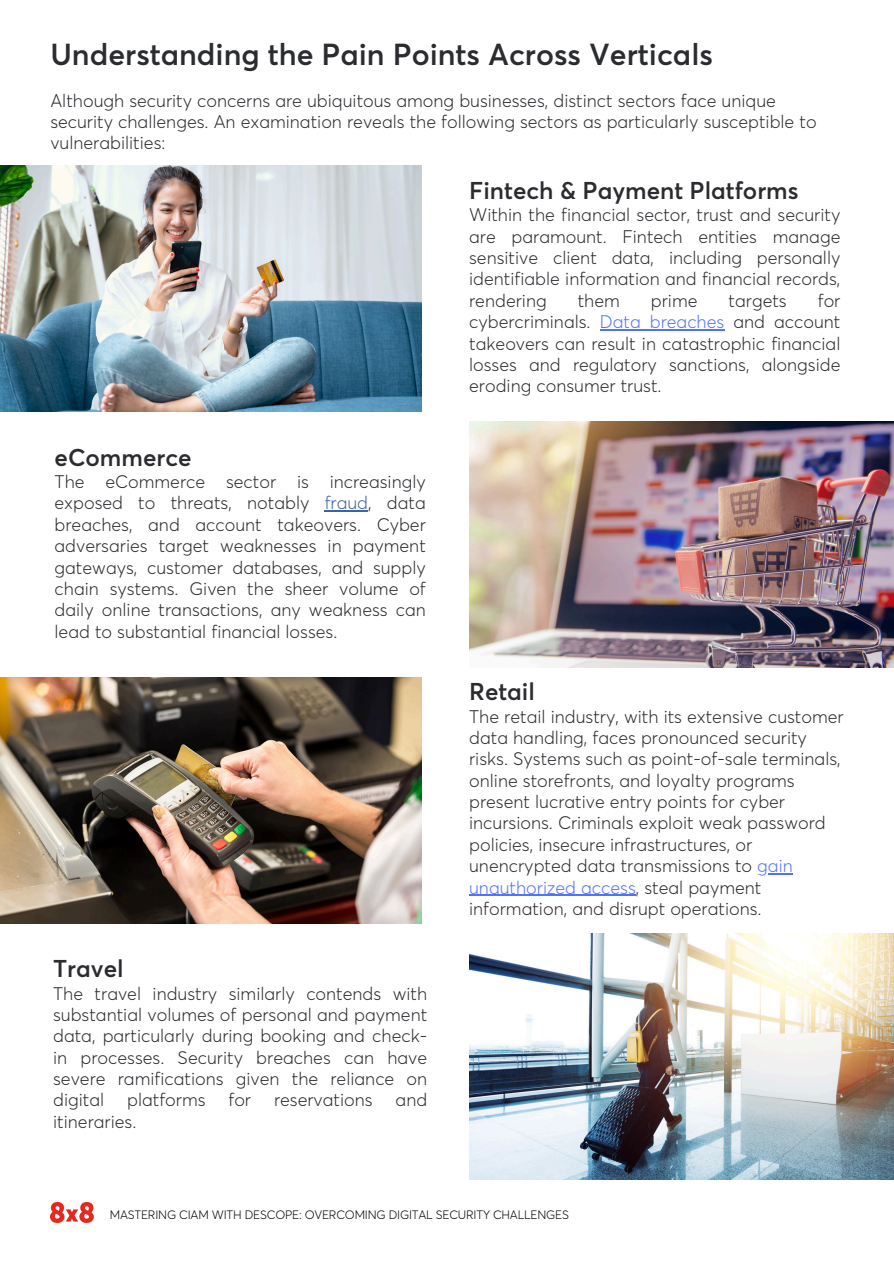
<style>
.page{position:relative;width:894px;height:1264px;background:#fff}
.page>*{position:absolute;margin:0;border:0;box-sizing:border-box;transform-origin:0 0}
.t1{font:600 30px "Averta";color:#2b2c30}
.t2{font:600 24px "Averta";color:#2b2c30}
.t3{font:300 18px/21.3px "Averta";color:#2b2c30;text-align:justify}
.t4{font:300 12px "Averta";letter-spacing:-.015em;color:#000}
.s1{color:#3c63a3}
.s2{color:#5271ff}
</style>
<div class="page">
<img style="left:50px;top:1202px;width:43px;height:20px">
<img style="left:469px;top:421px;width:424px;height:247px">
<img style="left:469px;top:933px;width:424px;height:246px">
<img style="left:0;top:165px;width:421px;height:247px">
<hr style="left:599px;top:329px;width:125px;height:1px;background:#5271ff">
<hr style="left:324px;top:510px;width:44px;height:1px;background:#3c63a3">
<img style="left:0;top:677px;width:421px;height:246px">
<hr style="left:757px;top:873px;width:35px;height:1px;background:#5271ff">
<hr style="left:469px;top:894px;width:166px;height:1px;background:#5271ff">
<p class="t1" style="left:50px;top:41px;width:664px">Understanding the Pain Points Across Verticals</p>
<p class="t3" style="left:50px;top:91px;width:767px;text-align:left">Although security concerns are ubiquitous among businesses, distinct sectors face unique security challenges. An examination reveals the following sectors as particularly susceptible to vulnerabilities:</p>
<h2 class="t2" style="left:55px;top:447px;width:139px">eCommerce</h2>
<h3 class="t3" style="left:55px;top:472px;width:372px">The eCommerce sector is increasingly exposed to threats, notably <span class="s1">fraud</span>, data breaches, and account takeovers. Cyber adversaries target weaknesses in payment gateways, customer databases, and supply chain systems. Given the sheer volume of daily online transactions, any weakness can lead to substantial financial losses.</h3>
<p class="t2" style="left:53px;top:958px;width:72px">Travel</p>
<p class="t3" style="left:53px;top:983px;width:375px">The travel industry similarly contends with substantial volumes of personal and payment data, particularly during booking and check&shy;in processes. Security breaches can have severe ramifications given the reliance on digital</p>
<p class="t3" style="left:127px;top:1090px;width:80px">platforms</p>
<p class="t3" style="left:228px;top:1090px;width:24px">for</p>
<p class="t3" style="left:274px;top:1090px;width:100px">reservations</p>
<p class="t3" style="left:395px;top:1090px;width:33px">and</p>
<p class="t3" style="left:53px;top:1112px;width:85px">itineraries.</p>
<h2 class="t2" style="left:469px;top:180px;width:331px">Fintech &amp; Payment Platforms</h2>
<h3 class="t3" style="left:469px;top:205px;width:372px">Within the financial sector, trust and security are paramount. Fintech entities manage sensitive client data, including personally identifiable information and financial records, rendering</h3>
<h3 class="t3" style="left:469px;top:291px;width:373px;text-indent:348px">for cybercriminals. <span class="s2">Data breaches</span> and account takeovers can result in catastrophic financial losses and regulatory sanctions, alongside eroding consumer trust.</h3>
<h3 class="t3" style="left:577px;top:291px;width:44px">them</h3>
<h3 class="t3" style="left:650px;top:291px;width:48px">prime</h3>
<h3 class="t3" style="left:728px;top:291px;width:60px">targets</h3>
<h3 class="t2" style="left:469px;top:681px;width:67px">Retail</h3>
<p class="t3" style="left:469px;top:706px;width:376px;text-align:left">The retail industry, with its extensive customer data handling, faces pronounced security risks. Systems such as point-of-sale terminals, online storefronts, and loyalty programs present lucrative entry points for cyber incursions. Criminals exploit weak password policies, insecure infrastructures, or unencrypted data transmissions to <span class="s2">gain</span></p>
<p class="t3" style="left:469px;top:877px;width:294px"><span class="s2">unauthorized access</span>, steal payment information, and disrupt operations.</p>
<h1 class="t4" style="left:110px;top:1209px;width:460px">MASTERING CIAM WITH DESCOPE: OVERCOMING DIGITAL SECURITY CHALLENGES</h1>
</div>
